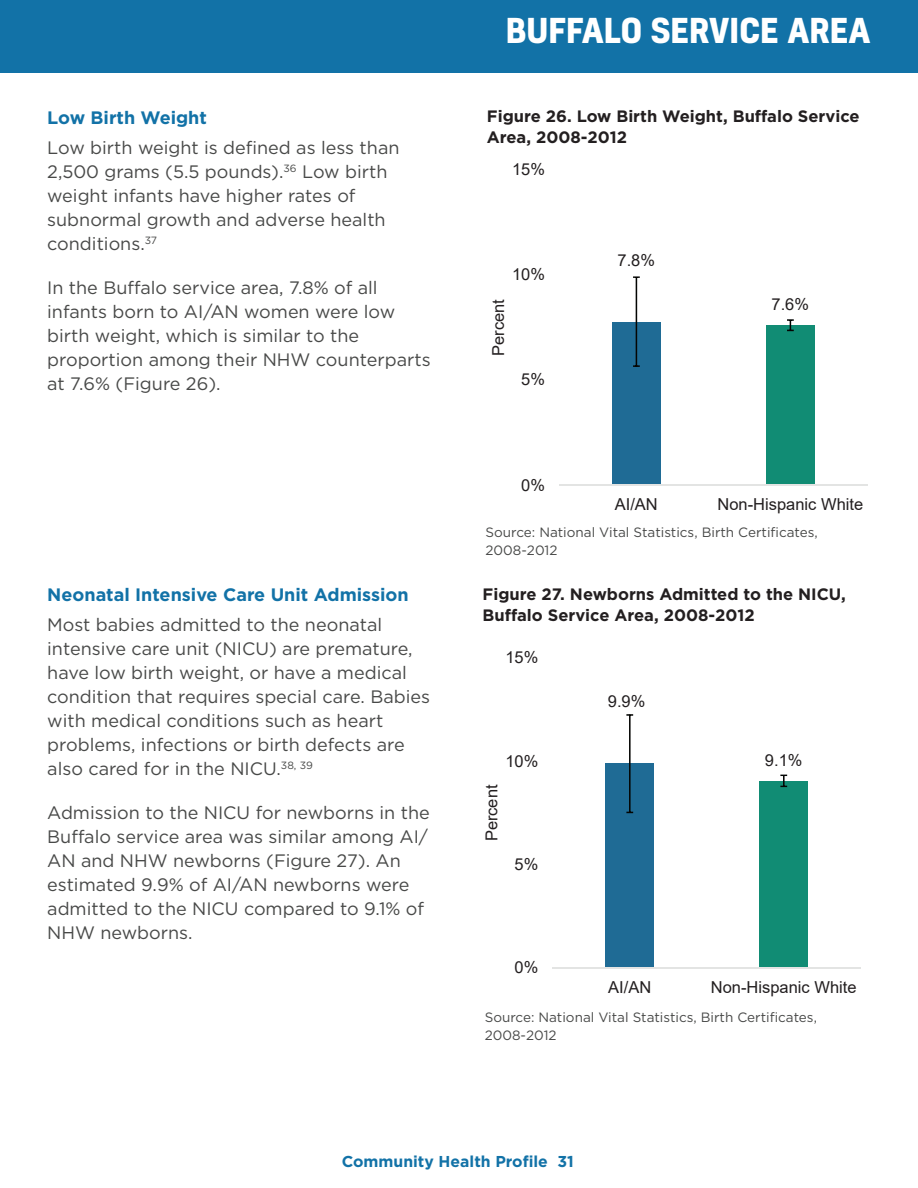
<style>
.page{position:relative;width:918px;height:1188px;background:#fff}
.page>*{position:absolute;margin:0;border:0;box-sizing:border-box;transform-origin:0 0}
.t1{font:700 33px "Kelson";color:#fff}
.t2{font:18px/24px "Gotham";color:#484948}
.t3{font:700 18px "Gotham";color:#1272a7}
.t4{font:700 16.5px/21px "Gotham";color:#231f20}
.t5{font:16.5px "Arial";color:#231f20}
.t6{font:700 15.75px "Gotham";color:#1272a7}
.t7{font:13.5px/17.2px "Gotham";color:#484948}
</style>
<div class="page">
<div style="left:0;top:0;width:918px;height:73px;background:#1272a7"></div>
<div style="left:766px;top:325px;width:49px;height:160px;background:#118c74"></div>
<div style="left:612px;top:322px;width:48px;height:163px;background:#1f6b95"></div>
<hr style="left:636px;top:322px;width:1px;height:44px;background:#040503">
<hr style="left:636px;top:277px;width:1px;height:45px;background:#040503">
<svg style="left:633px;top:365px;width:7px;height:2px"></svg>
<svg style="left:633px;top:276px;width:7px;height:2px"></svg>
<svg style="left:787px;top:319px;width:7px;height:12px"></svg>
<hr style="left:559px;top:485px;width:308px;height:1px;background:#e3e4e3">
<div style="left:760px;top:781px;width:48px;height:187px;background:#118c74"></div>
<div style="left:606px;top:764px;width:48px;height:204px;background:#1f6b95"></div>
<hr style="left:629px;top:764px;width:2px;height:48px;background:#040503">
<hr style="left:629px;top:715px;width:2px;height:49px;background:#040503">
<svg style="left:626px;top:714px;width:7px;height:2px"></svg>
<svg style="left:780px;top:775px;width:7px;height:12px"></svg>
<hr style="left:553px;top:968px;width:308px;height:1px;background:#e3e4e3">
<p class="t3" style="left:47px;top:105px;width:161px">Low Birth Weight</p>
<p class="t2" style="left:47px;top:135px;width:354px">Low birth weight is defined as less than<br>2,500 grams (5.5 pounds).<sup>36</sup> Low birth weight infants have higher rates of subnormal growth and adverse health conditions.<sup>37</sup></p>
<p class="t2" style="left:47px;top:275px;width:385px">In the Buffalo service area, 7.8% of all infants born to AI/AN women were low birth weight, which is similar to the proportion among their NHW counterparts at 7.6% (Figure 26).</p>
<p class="t3" style="left:47px;top:583px;width:363px">Neonatal Intensive Care Unit Admission</p>
<p class="t2" style="left:47px;top:613px;width:384px">Most babies admitted to the neonatal intensive care unit (NICU) are premature, have low birth weight, or have a medical condition that requires special care. Babies with medical conditions such as heart problems, infections or birth defects are also cared for in the NICU.<sup>38,</sup> <sup>39</sup></p>
<p class="t2" style="left:47px;top:800px;width:384px">Admission to the NICU for newborns in the Buffalo service area was similar among AI/ AN and NHW newborns (Figure 27). An estimated 9.9% of AI/AN newborns were admitted to the NICU compared to 9.1% of NHW newborns.</p>
<h1 class="t1" style="left:506px;top:7px;width:366px">BUFFALO SERVICE AREA</h1>
<p class="t4" style="left:487px;top:106px;width:374px">Figure 26. Low Birth Weight, Buffalo Service<br>Area, 2008-2012</p>
<p class="t5" style="left:512px;top:158px;width:34px">15%</p>
<p class="t5" style="left:487px;top:356px;width:58px;rotate:-90deg">Percent</p>
<p class="t5" style="left:512px;top:263px;width:34px">10%</p>
<p class="t5" style="left:521px;top:368px;width:25px">5%</p>
<p class="t5" style="left:521px;top:473px;width:25px">0%</p>
<p class="t5" style="left:618px;top:249px;width:39px">7.8%</p>
<p class="t5" style="left:772px;top:293px;width:39px">7.6%</p>
<p class="t5" style="left:615px;top:493px;width:45px">AI/AN</p>
<p class="t5" style="left:718px;top:493px;width:147px">Non-Hispanic White</p>
<p class="t7" style="left:486px;top:524px;width:334px">Source: National Vital Statistics, Birth Certificates,<br>2008-2012</p>
<p class="t4" style="left:483px;top:583px;width:365px">Figure 27. Newborns Admitted to the NICU,<br>Buffalo Service Area, 2008-2012</p>
<p class="t5" style="left:505px;top:646px;width:34px">15%</p>
<p class="t5" style="left:480px;top:841px;width:58px;rotate:-90deg">Percent</p>
<p class="t5" style="left:505px;top:749px;width:34px">10%</p>
<p class="t5" style="left:515px;top:853px;width:25px">5%</p>
<p class="t5" style="left:515px;top:956px;width:25px">0%</p>
<p class="t5" style="left:608px;top:689px;width:39px">9.9%</p>
<p class="t5" style="left:765px;top:748px;width:39px">9.1%</p>
<p class="t5" style="left:608px;top:976px;width:45px">AI/AN</p>
<p class="t5" style="left:711px;top:976px;width:147px">Non-Hispanic White</p>
<p class="t7" style="left:485px;top:1009px;width:334px">Source: National Vital Statistics, Birth Certificates,<br>2008-2012</p>
<p class="t6" style="left:342px;top:1151px;width:234px">Community Health Profile 31</p>
</div>
